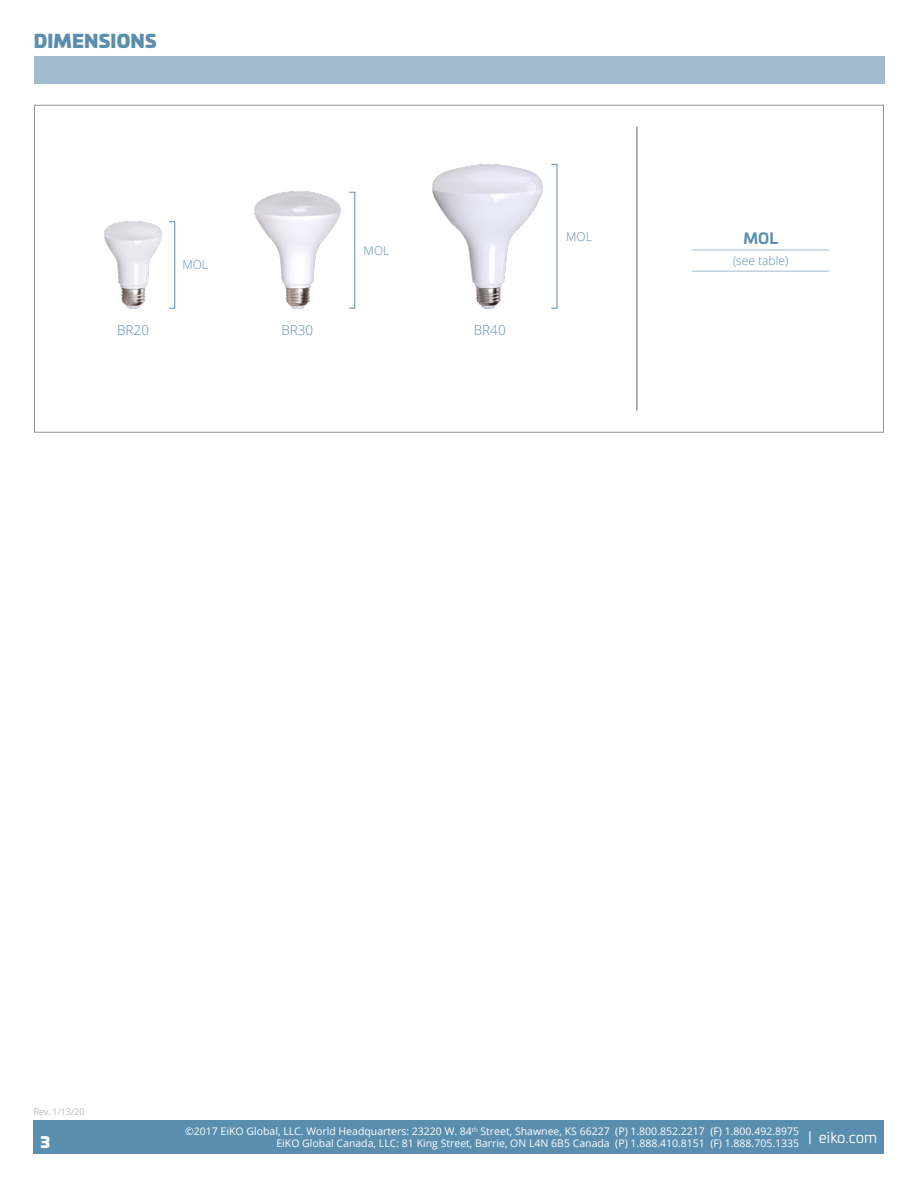
<style>
.page{position:relative;width:918px;height:1188px;background:#fff}
.page>*{position:absolute;margin:0;border:0;box-sizing:border-box;transform-origin:0 0}
.t1{font:18px "Univia Pro Ultra";letter-spacing:.01em;color:#5a8eae}
.t2{font:15px "Univia Pro";color:#fff}
.t3{font:700 15px "Univia Pro";color:#5a8eae}
.t4{font:15px "Univia Pro Ultra";color:#fff}
.t5{font:300 13.5px "Open Sans";color:#5a8eae}
.t6{font:300 12px "Open Sans";color:#5a8eae}
.t7{font:10.5px "Open Sans";color:#fff}
.t8{font:300 9px "Open Sans";color:#939598}
</style>
<div class="page">
<div style="left:34px;top:1120px;width:850px;height:34px;background:#5a8eae"></div>
<hr style="left:636px;top:127px;width:2px;height:284px;background:#939598">
<hr style="left:692px;top:271px;width:137px;height:1px;background:#a3bbd0">
<hr style="left:692px;top:250px;width:137px;height:1px;background:#a3bbd0">
<div style="left:34px;top:56px;width:850px;height:28px;background:#a3bbd0"></div>
<img style="left:254px;top:192px;width:86px;height:117px">
<img style="left:433px;top:164px;width:109px;height:145px">
<img style="left:104px;top:221px;width:58px;height:88px">
<div style="left:169px;top:221px;width:6px;height:88px;border:1px solid #5a8eae"></div>
<div style="left:349px;top:192px;width:6px;height:117px;border:1px solid #5a8eae"></div>
<h1 class="t1" style="left:34px;top:26px;width:124px">DIMENSIONS</h1>
<p class="t6" style="left:182px;top:256px;width:27px">MOL</p>
<p class="t6" style="left:364px;top:242px;width:27px">MOL</p>
<p class="t5" style="left:117px;top:321px;width:33px">BR20</p>
<p class="t5" style="left:281px;top:321px;width:33px">BR30</p>
<p class="t5" style="left:474px;top:321px;width:33px">BR40</p>
<p class="t6" style="left:566px;top:228px;width:27px">MOL</p>
<h2 class="t3" style="left:744px;top:226px;width:36px">MOL</h2>
<p class="t6" style="left:733px;top:253px;width:57px">(see table)</p>
<p class="t8" style="left:34px;top:1105px;width:52px">Rev. 1/13/20</p>
<p class="t7" style="left:185px;top:1124px;width:616px">©2017 EiKO Global, LLC. World Headquarters: 23220 W. 84<sup>th</sup> Street, Shawnee, KS 66227 (P) 1.800.852.2217 (F) 1.800.492.8975</p>
<h2 class="t4" style="left:41px;top:1129px;width:11px">3</h2>
<p class="t7" style="left:276px;top:1136px;width:524px">EiKO Global Canada, LLC: 81 King Street, Barrie, ON L4N 6B5 Canada (P) 1.888.410.8151 (F) 1.888.705.1335</p>
<h2 class="t2" style="left:808px;top:1127px;width:71px">| eiko.com</h2>
</div>
